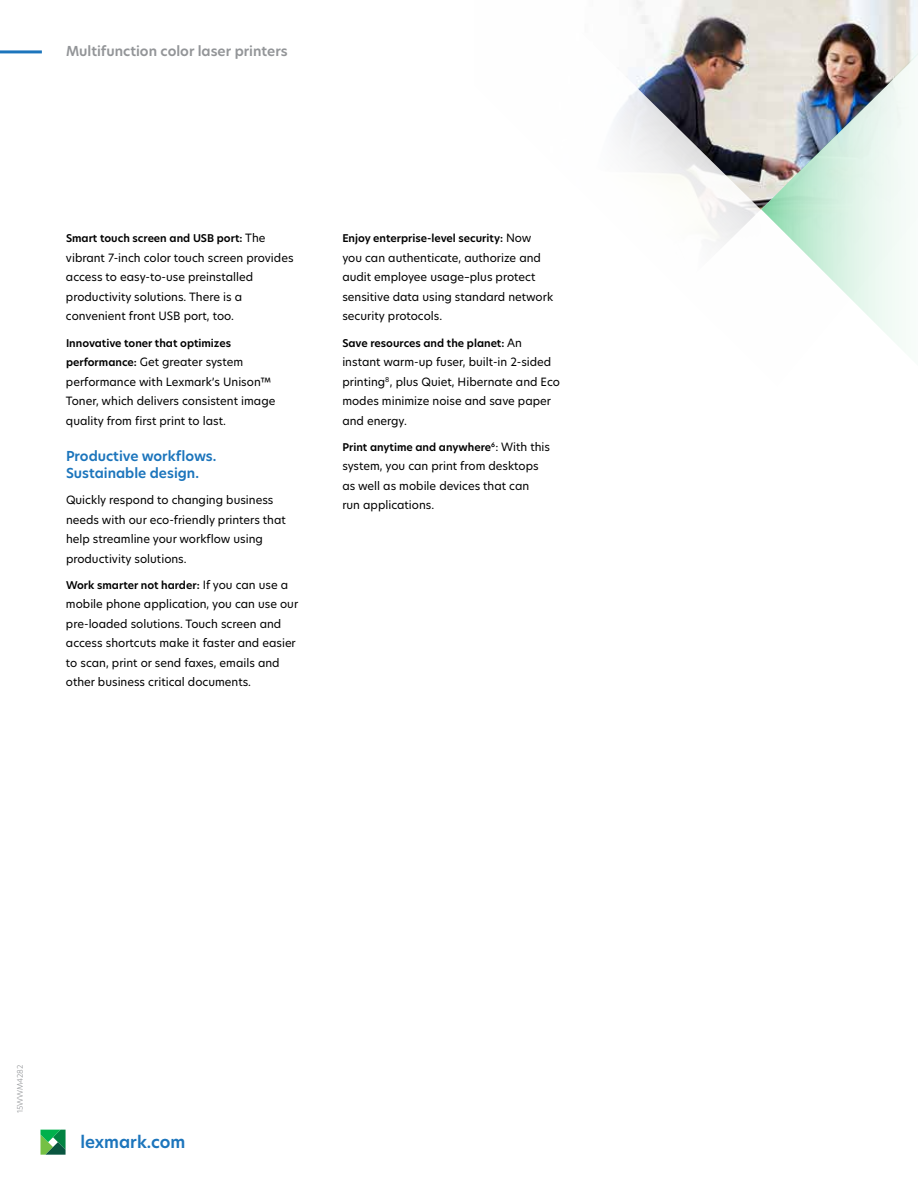
<style>
.page{position:relative;width:918px;height:1188px;background:#fff}
.page>*{position:absolute;margin:0;border:0;box-sizing:border-box;transform-origin:0 0}
.t1{font:600 16.5px "TP Hero";color:#1c75bc}
.t2{font:600 13.5px/16.5px "TP Hero";color:#1c75bc}
.t3{font:600 13.5px "TP Hero";color:#939598}
.t4{font:11.25px/19.5px "TP Hero";color:#000}
.t5{font:600 10.5px "TP Hero";color:#000}
.t6{font:300 7.5px "TP Hero";color:#939598}
.s1{font-weight:400;font-size:11.25px}
.s2{font-weight:600;font-size:10.5px}
</style>
<div class="page">
<svg style="left:615px;top:0;width:303px;height:246px"></svg>
<img style="left:761px;top:39px;width:157px;height:310px">
<hr style="left:0;top:50px;width:42px;height:3px;background:#1c75bc">
<svg style="left:40px;top:1130px;width:26px;height:25px"></svg>
<p class="t3" style="left:66px;top:42px;width:223px">Multifunction color laser printers</p>
<p class="t5" style="left:66px;top:231px;width:201px">Smart touch screen and USB port: <span class="s1">The</span></p>
<p class="t4" style="left:66px;top:248px;width:229px">vibrant 7-inch color touch screen provides access to easy-to-use preinstalled productivity solutions. There is a convenient front USB port, too.</p>
<p class="t5" style="left:66px;top:336px;width:167px">Innovative toner that optimizes</p>
<p class="t4" style="left:66px;top:352px;width:211px"><span class="s2">performance:</span> Get greater system performance with Lexmark’s Unison™ Toner, which delivers consistent image quality from first print to last.</p>
<p class="t2" style="left:66px;top:448px;width:152px">Productive workflows.<br>Sustainable design.</p>
<p class="t4" style="left:66px;top:490px;width:221px">Quickly respond to changing business needs with our eco-friendly printers that help streamline your workflow using productivity solutions.</p>
<p class="t5" style="left:66px;top:578px;width:224px">Work smarter not harder: <span class="s1">If you can use a</span></p>
<p class="t4" style="left:66px;top:594px;width:234px">mobile phone application, you can use our pre-loaded solutions. Touch screen and access shortcuts make it faster and easier to scan, print or send faxes, emails and other business critical documents.</p>
<p class="t5" style="left:342px;top:231px;width:191px">Enjoy enterprise-level security: <span class="s1">Now</span></p>
<p class="t4" style="left:342px;top:248px;width:212px">you can authenticate, authorize and audit employee usage–plus protect sensitive data using standard network security protocols.</p>
<p class="t5" style="left:342px;top:336px;width:181px">Save resources and the planet: <span class="s1">An</span></p>
<p class="t4" style="left:342px;top:352px;width:219px">instant warm-up fuser, built-in 2-sided printing<sup>8</sup>, plus Quiet, Hibernate and Eco modes minimize noise and save paper and energy.</p>
<p class="t5" style="left:342px;top:440px;width:209px">Print anytime and anywhere<sup>6</sup><span class="s1">: With this</span></p>
<p class="t4" style="left:342px;top:456px;width:198px">system, you can print from desktops as well as mobile devices that can run applications.</p>
<p class="t6" style="left:15px;top:1113px;width:50px;rotate:-90deg">15WWM4282</p>
<h1 class="t1" style="left:80px;top:1131px;width:106px">lexmark.com</h1>
</div>
